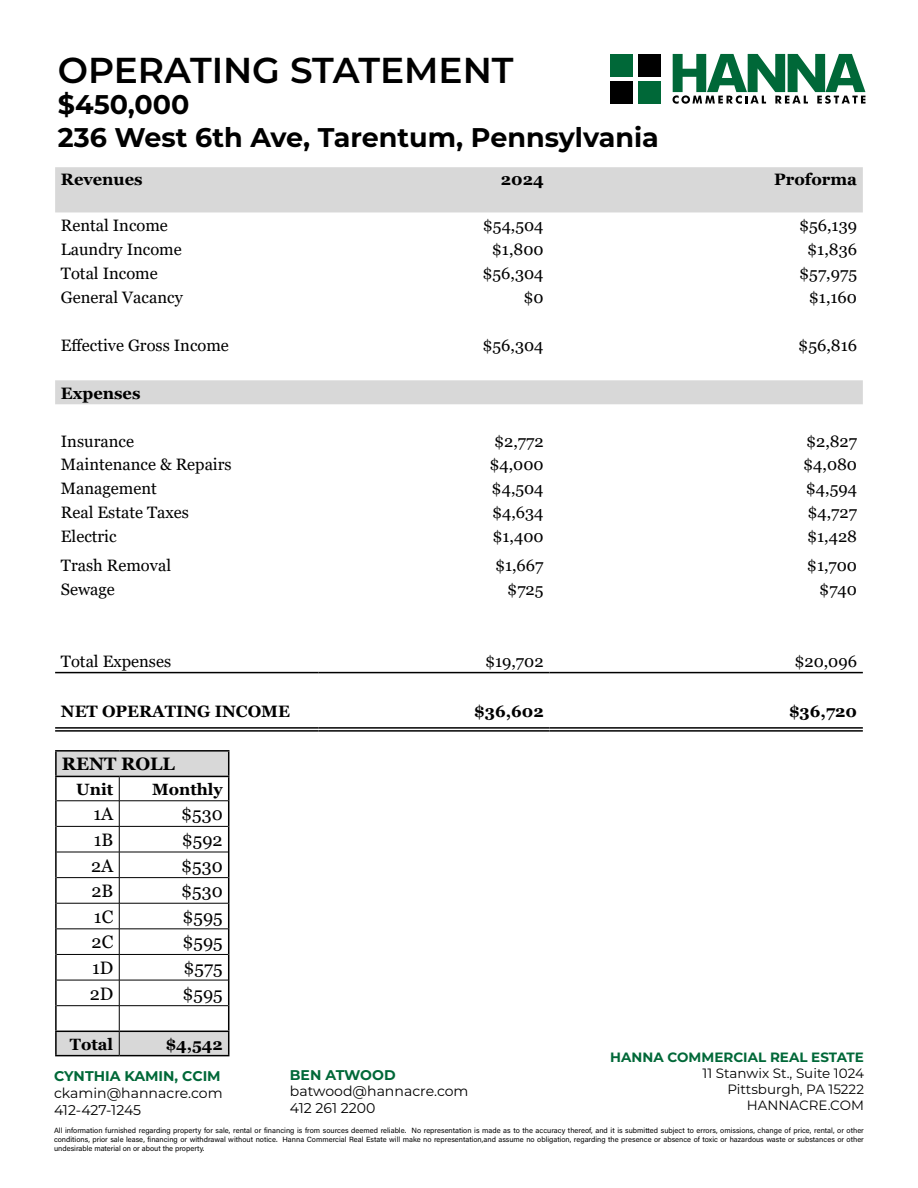
<style>
.page{position:relative;width:918px;height:1188px;background:#fff}
.page>*{position:absolute;margin:0;border:0;box-sizing:border-box;transform-origin:0 0}
.t1{font:600 36px "Montserrat";color:#000}
.t2{font:700 27px/32.4px "Montserrat";color:#000}
.t3{font:18px "Georgia";color:#000}
.t4{font:700 18px "Georgia";color:#000}
.t5{font:16.5px "Georgia";color:#000}
.t6{font:700 16.5px "Georgia";color:#000}
.t7{font:700 16.35px "Georgia";color:#000}
.t8{font:14.1px/17px "Montserrat";color:#000}
.t9{font:700 14.1px "Montserrat";color:#006838}
.t10{font:13.5px/16.2px "Montserrat";color:#000;text-align:right}
.t11{font:700 13.5px "Montserrat";color:#006838}
.t12{font:7.5px/9px "Acumin Pro";color:#000;text-align:justify}
</style>
<div class="page">
<svg style="left:673px;top:54px;width:193px;height:50px"></svg>
<div style="left:611px;top:54px;width:22px;height:22px;background:#006838"></div>
<div style="left:638px;top:54px;width:22px;height:22px;background:#000"></div>
<div style="left:611px;top:81px;width:22px;height:23px;background:#000"></div>
<div style="left:638px;top:81px;width:22px;height:23px;background:#006838"></div>
<svg style="left:55px;top:167px;width:808px;height:237px"></svg>
<hr style="left:55px;top:672px;width:263px;height:1px;background:#000">
<hr style="left:318px;top:672px;width:231px;height:1px;background:#000">
<hr style="left:549px;top:672px;width:314px;height:1px;background:#000">
<hr style="left:55px;top:727px;width:263px;height:2px;background:#000">
<hr style="left:55px;top:730px;width:263px;height:2px;background:#000">
<hr style="left:318px;top:727px;width:231px;height:2px;background:#000">
<hr style="left:318px;top:730px;width:231px;height:2px;background:#000">
<hr style="left:549px;top:727px;width:314px;height:2px;background:#000">
<hr style="left:549px;top:730px;width:314px;height:2px;background:#000">
<svg style="left:57px;top:752px;width:171px;height:303px"></svg>
<hr style="left:55px;top:750px;width:64px;height:2px;background:#000">
<hr style="left:55px;top:752px;width:2px;height:24px;background:#000">
<hr style="left:119px;top:750px;width:110px;height:2px;background:#000">
<hr style="left:55px;top:776px;width:64px;height:1px;background:#000">
<hr style="left:55px;top:777px;width:2px;height:24px;background:#000">
<hr style="left:119px;top:776px;width:110px;height:1px;background:#000">
<hr style="left:55px;top:801px;width:2px;height:25px;background:#000">
<hr style="left:55px;top:826px;width:2px;height:26px;background:#000">
<hr style="left:55px;top:852px;width:2px;height:26px;background:#000">
<hr style="left:55px;top:878px;width:2px;height:25px;background:#000">
<hr style="left:55px;top:903px;width:2px;height:26px;background:#000">
<hr style="left:55px;top:929px;width:2px;height:25px;background:#000">
<hr style="left:55px;top:954px;width:2px;height:26px;background:#000">
<hr style="left:55px;top:980px;width:2px;height:26px;background:#000">
<hr style="left:55px;top:1006px;width:2px;height:25px;background:#000">
<hr style="left:55px;top:1031px;width:64px;height:1px;background:#000">
<hr style="left:55px;top:1032px;width:2px;height:23px;background:#000">
<hr style="left:119px;top:1031px;width:110px;height:1px;background:#000">
<svg style="left:228px;top:752px;width:1px;height:303px"></svg>
<hr style="left:55px;top:1055px;width:64px;height:1px;background:#000">
<hr style="left:119px;top:1055px;width:110px;height:1px;background:#000">
<hr style="left:57px;top:801px;width:62px;height:1px;background:#000">
<hr style="left:119px;top:801px;width:109px;height:1px;background:#000">
<hr style="left:57px;top:826px;width:62px;height:1px;background:#000">
<hr style="left:119px;top:826px;width:109px;height:1px;background:#000">
<hr style="left:57px;top:852px;width:62px;height:1px;background:#000">
<hr style="left:119px;top:852px;width:109px;height:1px;background:#000">
<hr style="left:57px;top:877px;width:62px;height:1px;background:#000">
<hr style="left:119px;top:877px;width:109px;height:1px;background:#000">
<hr style="left:57px;top:903px;width:62px;height:1px;background:#000">
<hr style="left:119px;top:903px;width:109px;height:1px;background:#000">
<hr style="left:57px;top:929px;width:62px;height:1px;background:#000">
<hr style="left:119px;top:929px;width:109px;height:1px;background:#000">
<hr style="left:57px;top:954px;width:62px;height:1px;background:#000">
<hr style="left:119px;top:954px;width:109px;height:1px;background:#000">
<hr style="left:57px;top:980px;width:62px;height:1px;background:#000">
<hr style="left:119px;top:980px;width:109px;height:1px;background:#000">
<hr style="left:57px;top:1005px;width:62px;height:1px;background:#000">
<hr style="left:119px;top:1005px;width:109px;height:1px;background:#000">
<svg style="left:119px;top:777px;width:1px;height:278px"></svg>
<h1 class="t1" style="left:58px;top:45px;width:457px">OPERATING STATEMENT</h1>
<h2 class="t2" style="left:58px;top:87px;width:603px">$450,000<br>236 West 6th Ave, Tarentum, Pennsylvania</h2>
<h3 class="t6" style="left:61px;top:169px;width:83px">Revenues</h3>
<h3 class="t6" style="left:501px;top:169px;width:44px">2024</h3>
<h3 class="t6" style="left:774px;top:169px;width:84px">Proforma</h3>
<h3 class="t5" style="left:61px;top:215px;width:109px">Rental Income</h3>
<h3 class="t5" style="left:483px;top:215px;width:62px">$54,504</h3>
<h3 class="t5" style="left:799px;top:215px;width:60px">$56,139</h3>
<h3 class="t5" style="left:61px;top:239px;width:122px">Laundry Income</h3>
<h3 class="t5" style="left:492px;top:239px;width:53px">$1,800</h3>
<h3 class="t5" style="left:807px;top:239px;width:51px">$1,836</h3>
<h3 class="t5" style="left:61px;top:263px;width:98px">Total Income</h3>
<h3 class="t5" style="left:482px;top:263px;width:63px">$56,304</h3>
<h3 class="t5" style="left:799px;top:263px;width:59px">$57,975</h3>
<h3 class="t5" style="left:61px;top:287px;width:123px">General Vacancy</h3>
<h3 class="t5" style="left:523px;top:287px;width:22px">$0</h3>
<h3 class="t5" style="left:809px;top:287px;width:50px">$1,160</h3>
<h3 class="t5" style="left:61px;top:335px;width:170px">Effective Gross Income</h3>
<h3 class="t5" style="left:482px;top:335px;width:63px">$56,304</h3>
<h3 class="t5" style="left:798px;top:335px;width:60px">$56,816</h3>
<h3 class="t6" style="left:61px;top:382px;width:81px">Expenses</h3>
<h3 class="t5" style="left:61px;top:431px;width:75px">Insurance</h3>
<h3 class="t5" style="left:494px;top:431px;width:51px">$2,772</h3>
<h3 class="t5" style="left:806px;top:431px;width:53px">$2,827</h3>
<h3 class="t5" style="left:61px;top:455px;width:172px">Maintenance &amp; Repairs</h3>
<h3 class="t5" style="left:489px;top:455px;width:56px">$4,000</h3>
<h3 class="t5" style="left:803px;top:455px;width:55px">$4,080</h3>
<h3 class="t5" style="left:61px;top:479px;width:97px">Management</h3>
<h3 class="t5" style="left:492px;top:479px;width:54px">$4,504</h3>
<h3 class="t5" style="left:806px;top:479px;width:53px">$4,594</h3>
<h3 class="t5" style="left:61px;top:503px;width:130px">Real Estate Taxes</h3>
<h3 class="t5" style="left:492px;top:503px;width:53px">$4,634</h3>
<h3 class="t5" style="left:807px;top:503px;width:51px">$4,727</h3>
<h3 class="t5" style="left:61px;top:527px;width:57px">Electric</h3>
<h3 class="t5" style="left:492px;top:527px;width:53px">$1,400</h3>
<h3 class="t5" style="left:807px;top:527px;width:51px">$1,428</h3>
<h3 class="t5" style="left:61px;top:555px;width:112px">Trash Removal</h3>
<h3 class="t5" style="left:495px;top:555px;width:50px">$1,667</h3>
<h3 class="t5" style="left:807px;top:555px;width:52px">$1,700</h3>
<h3 class="t5" style="left:61px;top:579px;width:56px">Sewage</h3>
<h3 class="t5" style="left:507px;top:579px;width:38px">$725</h3>
<h3 class="t5" style="left:819px;top:579px;width:39px">$740</h3>
<h3 class="t5" style="left:61px;top:651px;width:112px">Total Expenses</h3>
<h3 class="t5" style="left:485px;top:651px;width:60px">$19,702</h3>
<h3 class="t5" style="left:794px;top:651px;width:64px">$20,096</h3>
<h3 class="t6" style="left:61px;top:701px;width:231px">NET OPERATING INCOME</h3>
<h3 class="t6" style="left:474px;top:701px;width:71px">$36,602</h3>
<h3 class="t6" style="left:789px;top:701px;width:70px">$36,720</h3>
<h3 class="t4" style="left:62px;top:753px;width:115px">RENT ROLL</h3>
<h3 class="t7" style="left:76px;top:779px;width:39px">Unit</h3>
<h3 class="t7" style="left:152px;top:779px;width:72px">Monthly</h3>
<h3 class="t3" style="left:93px;top:803px;width:21px">1A</h3>
<h3 class="t3" style="left:181px;top:803px;width:43px">$530</h3>
<h3 class="t3" style="left:94px;top:829px;width:21px">1B</h3>
<h3 class="t3" style="left:182px;top:829px;width:42px">$592</h3>
<h3 class="t3" style="left:91px;top:855px;width:24px">2A</h3>
<h3 class="t3" style="left:181px;top:855px;width:43px">$530</h3>
<h3 class="t3" style="left:91px;top:880px;width:23px">2B</h3>
<h3 class="t3" style="left:181px;top:880px;width:43px">$530</h3>
<h3 class="t3" style="left:94px;top:906px;width:21px">1C</h3>
<h3 class="t3" style="left:183px;top:906px;width:42px">$595</h3>
<h3 class="t3" style="left:92px;top:931px;width:23px">2C</h3>
<h3 class="t3" style="left:183px;top:931px;width:42px">$595</h3>
<h3 class="t3" style="left:92px;top:957px;width:23px">1D</h3>
<h3 class="t3" style="left:184px;top:957px;width:41px">$575</h3>
<h3 class="t3" style="left:90px;top:983px;width:25px">2D</h3>
<h3 class="t3" style="left:183px;top:983px;width:42px">$595</h3>
<h3 class="t7" style="left:70px;top:1033px;width:45px">Total</h3>
<h3 class="t7" style="left:166px;top:1033px;width:58px">$4,542</h3>
<h3 class="t11" style="left:610px;top:1047px;width:255px">HANNA COMMERCIAL REAL ESTATE</h3>
<h3 class="t10" style="left:703px;top:1065px;width:163px">11 Stanwix St., Suite 1024<br>Pittsburgh, PA 15222<br>HANNACRE.COM</h3>
<h3 class="t9" style="left:290px;top:1064px;width:107px">BEN ATWOOD</h3>
<h3 class="t8" style="left:290px;top:1082px;width:180px">batwood@hannacre.com<br>412 261 2200</h3>
<h3 class="t9" style="left:54px;top:1066px;width:168px">CYNTHIA KAMIN, CCIM</h3>
<h3 class="t8" style="left:54px;top:1084px;width:170px">ckamin@hannacre.com<br>412-427-1245</h3>
<p class="t12" style="left:54px;top:1125px;width:811px">All information furnished regarding property for sale, rental or financing is from sources deemed reliable. No representation is made as to the accuracy thereof, and it is submitted subject to errors, omissions, change of price, rental, or other conditions, prior sale lease, financing or withdrawal without notice. Hanna Commercial Real Estate will make no representation,and assume no obligation, regarding the presence or absence of toxic or hazardous waste or substances or other undesirable material on or about the property.</p>
</div>
